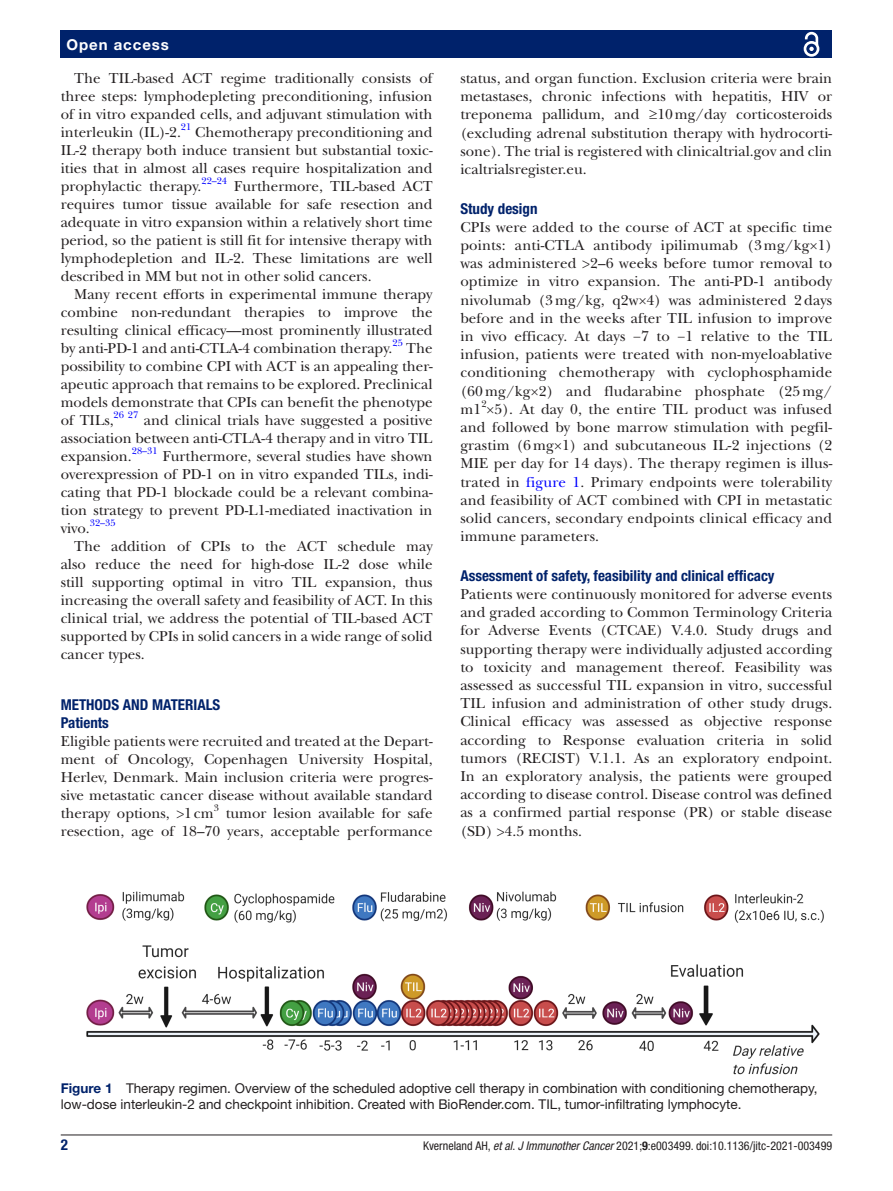
<style>
.page{position:relative;width:893px;height:1191px;background:#fff}
.page>*{position:absolute;margin:0;border:0;box-sizing:border-box;transform-origin:0 0}
.t1{font:15px/18px "New Baskerville";color:#231f20;text-align:justify}
.t2{font:700 condensed 15px/18px "Helvetica Neue LT Std";color:#00226b}
.t3{font:700 15px "Helvetica Neue LT Std";letter-spacing:.065em;color:#fff}
.t4{font:13.5px/16.2px "Helvetica Neue LT Std";color:#231f20}
.t5{font:condensed 12px "Helvetica Neue LT Std";color:#231f20}
.t6{font:9.9px "New Baskerville";color:#00f}
.t7{font:9.9px "New Baskerville";color:#231f20}
.s1{color:#00f}
.s2{font-weight:700;color:#00226b}
.s3{font-style:italic}
.s4{font-weight:700}
</style>
<div class="page">
<hr style="left:61px;top:1134px;width:771px;height:1px;background:#231f20">
<div style="left:61px;top:31px;width:771px;height:27px;background:#00226b"></div>
<svg style="left:803px;top:31px;width:17px;height:26px"></svg>
<img style="left:86px;top:891px;width:738px;height:184px">
<p class="t3" style="left:66px;top:35px;width:104px">Open access</p>
<p class="t1" style="left:61px;top:69px;width:373px;text-indent:13px">The TIL-based ACT regime traditionally consists of three steps: lymphodepleting preconditioning, infusion of in vitro expanded cells, and adjuvant stimulation with interleukin (IL)-2.</p>
<p class="t6" style="left:181px;top:121px;width:12px">21</p>
<p class="t1" style="left:61px;top:123px;width:373px;text-indent:135px">Chemotherapy preconditioning and IL-2 therapy both induce transient but substantial toxic&shy;ities that in almost all cases require hospitalization and prophylactic therapy.</p>
<p class="t6" style="left:201px;top:175px;width:27px">22–24</p>
<p class="t1" style="left:61px;top:177px;width:373px;text-indent:173px">Furthermore, TIL-based ACT requires tumor tissue available for safe resection and adequate in vitro expansion within a relatively short time period, so the patient is still fit for intensive therapy with lymphodepletion and IL-2. These limitations are well described in MM but not in other solid cancers.</p>
<p class="t1" style="left:61px;top:285px;width:373px;text-indent:13px">Many recent efforts in experimental immune therapy combine non-redundant therapies to improve the resulting clinical efficacy—most prominently illustrated by anti-PD-1 and anti-CTLA-4 combination therapy.</p>
<p class="t6" style="left:392px;top:337px;width:12px">25</p>
<p class="t1" style="left:61px;top:339px;width:373px;text-indent:345px">The possibility to combine CPI with ACT is an appealing ther&shy;apeutic approach that remains to be explored. Preclinical models demonstrate that CPIs can benefit the phenotype of TILs,</p>
<p class="t6" style="left:114px;top:409px;width:26px">26 27</p>
<p class="t1" style="left:61px;top:411px;width:373px;text-indent:83px">and clinical trials have suggested a positive association between anti-CTLA-4 therapy and in vitro TIL expansion.</p>
<p class="t6" style="left:132px;top:445px;width:27px">28–31</p>
<p class="t1" style="left:61px;top:447px;width:373px;text-indent:102px">Furthermore, several studies have shown overexpression of PD-1 on in vitro expanded TILs, indi&shy;cating that PD-1 blockade could be a relevant combina&shy;tion strategy to prevent PD-L1-mediated inactivation in vivo.</p>
<p class="t6" style="left:90px;top:517px;width:27px">32–35</p>
<p class="t1" style="left:61px;top:537px;width:373px;text-indent:14px">The addition of CPIs to the ACT schedule may also reduce the need for high-dose IL-2 dose while still supporting optimal in vitro TIL expansion, thus increasing the overall safety and feasibility of ACT. In this clinical trial, we address the potential of TIL-based ACT supported by CPIs in solid cancers in a wide range of solid cancer types.</p>
<p class="t2" style="left:61px;top:695px;width:161px">METHODS AND MATERIALS<br>Patients</p>
<p class="t1" style="left:61px;top:732px;width:373px">Eligible patients were recruited and treated at the Depart&shy;ment of Oncology, Copenhagen University Hospital, Herlev, Denmark. Main inclusion criteria were progres&shy;sive metastatic cancer disease without available standard therapy options, &gt;1cm</p>
<p class="t7" style="left:214px;top:802px;width:7px">3</p>
<p class="t1" style="left:61px;top:804px;width:373px;text-align:right">tumor lesion available for safe<br>resection, age of 18–70 years, acceptable performance</p>
<p class="t1" style="left:460px;top:69px;width:373px">status, and organ function. Exclusion criteria were brain metastases, chronic infections with hepatitis, HIV or treponema pallidum, and ≥10mg/day corticosteroids (excluding adrenal substitution therapy with hydrocorti&shy;sone). The trial is registered with clinicaltrial.gov and clin icaltrialsregister.eu.</p>
<p class="t2" style="left:460px;top:199px;width:79px">Study design</p>
<p class="t1" style="left:460px;top:218px;width:373px">CPIs were added to the course of ACT at specific time points: anti-CTLA antibody ipilimumab (3 mg/kg×1) was administered &gt;2–6 weeks before tumor removal to optimize in vitro expansion. The anti-PD-1 antibody nivolumab (3 mg/kg, q2w×4) was administered 2days before and in the weeks after TIL infusion to improve in vivo efficacy. At days −7 to −1 relative to the TIL infusion, patients were treated with non-myeloablative conditioning chemotherapy with cyclophosphamide (60 mg/kg×2) and fludarabine phosphate (25 mg/ m1 ×5). At day 0, the entire TIL product was infused</p>
<p class="t7" style="left:481px;top:398px;width:7px">2</p>
<p class="t1" style="left:460px;top:418px;width:373px">and followed by bone marrow stimulation with pegfil&shy;grastim (6 mg×1) and subcutaneous IL-2 injections (2<br>MIE per day for 14 days). The therapy regimen is illus&shy;trated in <span class="s1">figure 1</span>. Primary endpoints were tolerability and feasibility of ACT combined with CPI in metastatic solid cancers, secondary endpoints clinical efficacy and immune parameters.</p>
<p class="t2" style="left:460px;top:566px;width:316px">Assessment of safety, feasibility and clinical efficacy</p>
<p class="t1" style="left:460px;top:585px;width:373px">Patients were continuously monitored for adverse events and graded according to Common Terminology Criteria for Adverse Events (CTCAE) V.4.0. Study drugs and supporting therapy were individually adjusted according to toxicity and management thereof. Feasibility was assessed as successful TIL expansion in vitro, successful TIL infusion and administration of other study drugs.<br>Clinical efficacy was assessed as objective response according to Response evaluation criteria in solid tumors (RECIST) V.1.1. As an exploratory endpoint.<br>In an exploratory analysis, the patients were grouped according to disease control. Disease control was defined as a confirmed partial response (PR) or stable disease (SD) &gt;4.5 months.</p>
<p class="t4" style="left:61px;top:1080px;width:758px"><span class="s2">Figure 1</span> Therapy regimen. Overview of the scheduled adoptive cell therapy in combination with conditioning chemotherapy, low-dose interleukin-2 and checkpoint inhibition. Created with BioRender.com. TIL, tumor-infiltrating lymphocyte.</p>
<p class="t2" style="left:61px;top:1135px;width:9px">2</p>
<p class="t5" style="left:423px;top:1138px;width:411px">Kverneland AH, <span class="s3">et al</span>. <span class="s3">J Immunother Cancer</span> 2021;<span class="s4">9</span>:e003499. doi:10.1136/jitc-2021-003499</p>
</div>
